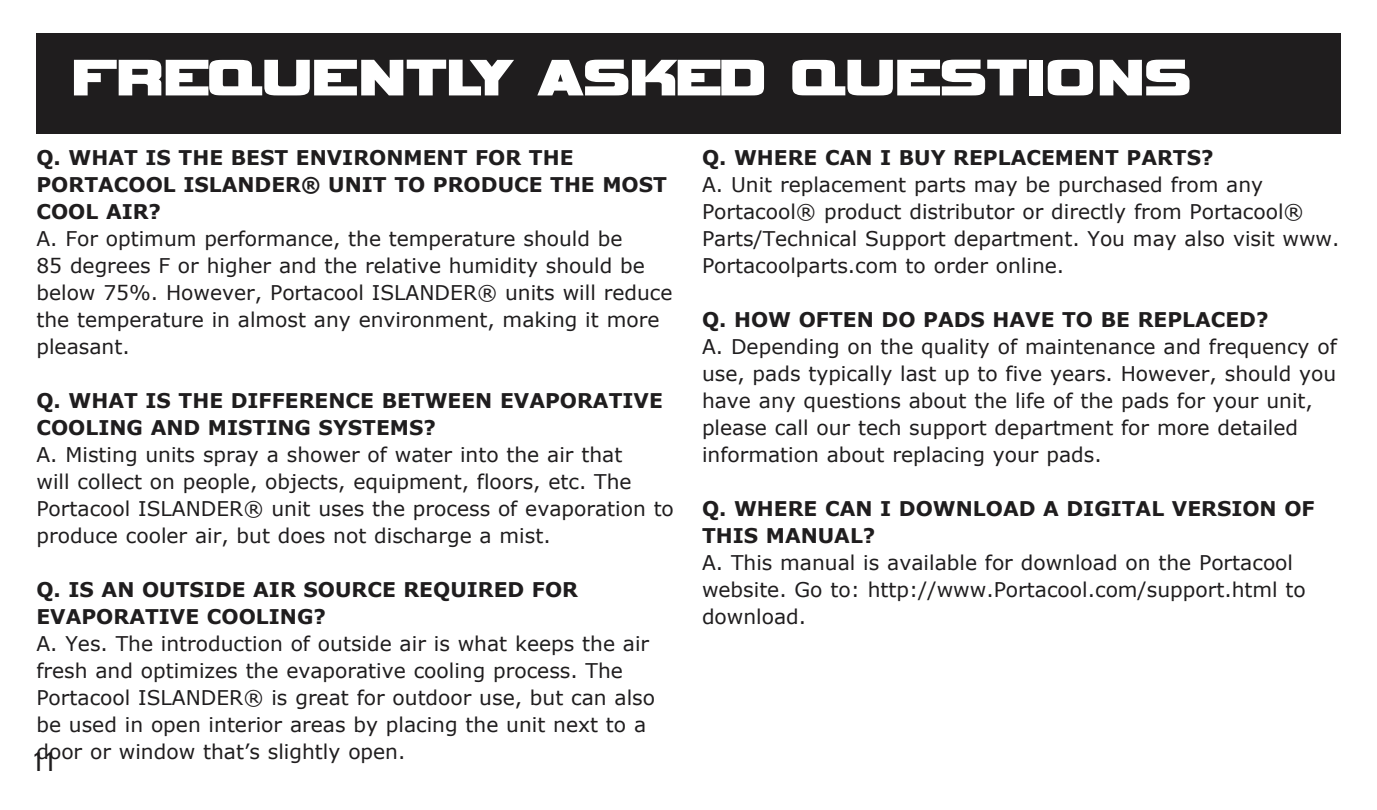
<style>
.page{position:relative;width:1377px;height:810px;background:#fff}
.page>*{position:absolute;margin:0;border:0;box-sizing:border-box;transform-origin:0 0}
.t1{font:72px "Vipnagorgialla";color:#fff}
.t2{font:condensed 27px "Univers";color:#1f1d1e}
.t3{font:20.25px/27px "Verdana";color:#1f1d1e}
.t4{font:700 20.25px/27px "Verdana";color:#1f1d1e}
</style>
<div class="page">
<div style="left:36px;top:33px;width:1305px;height:101px;background:#1f1d1e"></div>
<h1 class="t1" style="left:72px;top:46px;width:1120px">FREQUENTLY ASKED QUESTIONS</h1>
<p class="t4" style="left:36px;top:143px;width:632px">Q. WHAT IS THE BEST ENVIRONMENT FOR THE<br>PORTACOOL ISLANDER® UNIT TO PRODUCE THE MOST<br>COOL AIR?</p>
<p class="t3" style="left:36px;top:224px;width:638px">A. For optimum performance, the temperature should be<br>85 degrees F or higher and the relative humidity should be below 75%. However, Portacool ISLANDER® units will reduce the temperature in almost any environment, making it more pleasant.</p>
<p class="t4" style="left:36px;top:386px;width:628px">Q. WHAT IS THE DIFFERENCE BETWEEN EVAPORATIVE<br>COOLING AND MISTING SYSTEMS?</p>
<p class="t3" style="left:36px;top:440px;width:639px">A. Misting units spray a shower of water into the air that<br>will collect on people, objects, equipment, floors, etc. The Portacool ISLANDER® unit uses the process of evaporation to produce cooler air, but does not discharge a mist.</p>
<p class="t4" style="left:36px;top:575px;width:543px">Q. IS AN OUTSIDE AIR SOURCE REQUIRED FOR<br>EVAPORATIVE COOLING?</p>
<p class="t3" style="left:36px;top:629px;width:620px">A. Yes. The introduction of outside air is what keeps the air fresh and optimizes the evaporative cooling process. The Portacool ISLANDER® is great for outdoor use, but can also be used in open interior areas by placing the unit next to a door or window that’s slightly open.</p>
<h2 class="t2" style="left:32px;top:744px;width:25px">11</h2>
<p class="t4" style="left:702px;top:143px;width:513px">Q. WHERE CAN I BUY REPLACEMENT PARTS?</p>
<p class="t3" style="left:702px;top:170px;width:639px">A. Unit replacement parts may be purchased from any Portacool® product distributor or directly from Portacool® Parts/Technical Support department. You may also visit www.<br>Portacoolparts.com to order online.</p>
<p class="t4" style="left:702px;top:305px;width:568px">Q. HOW OFTEN DO PADS HAVE TO BE REPLACED?</p>
<p class="t3" style="left:702px;top:332px;width:636px">A. Depending on the quality of maintenance and frequency of use, pads typically last up to five years. However, should you have any questions about the life of the pads for your unit, please call our tech support department for more detailed information about replacing your pads.</p>
<p class="t4" style="left:702px;top:494px;width:614px">Q. WHERE CAN I DOWNLOAD A DIGITAL VERSION OF<br>THIS MANUAL?</p>
<p class="t3" style="left:702px;top:548px;width:605px">A. This manual is available for download on the Portacool website. Go to: http://www.Portacool.com/support.html to download.</p>
</div>
